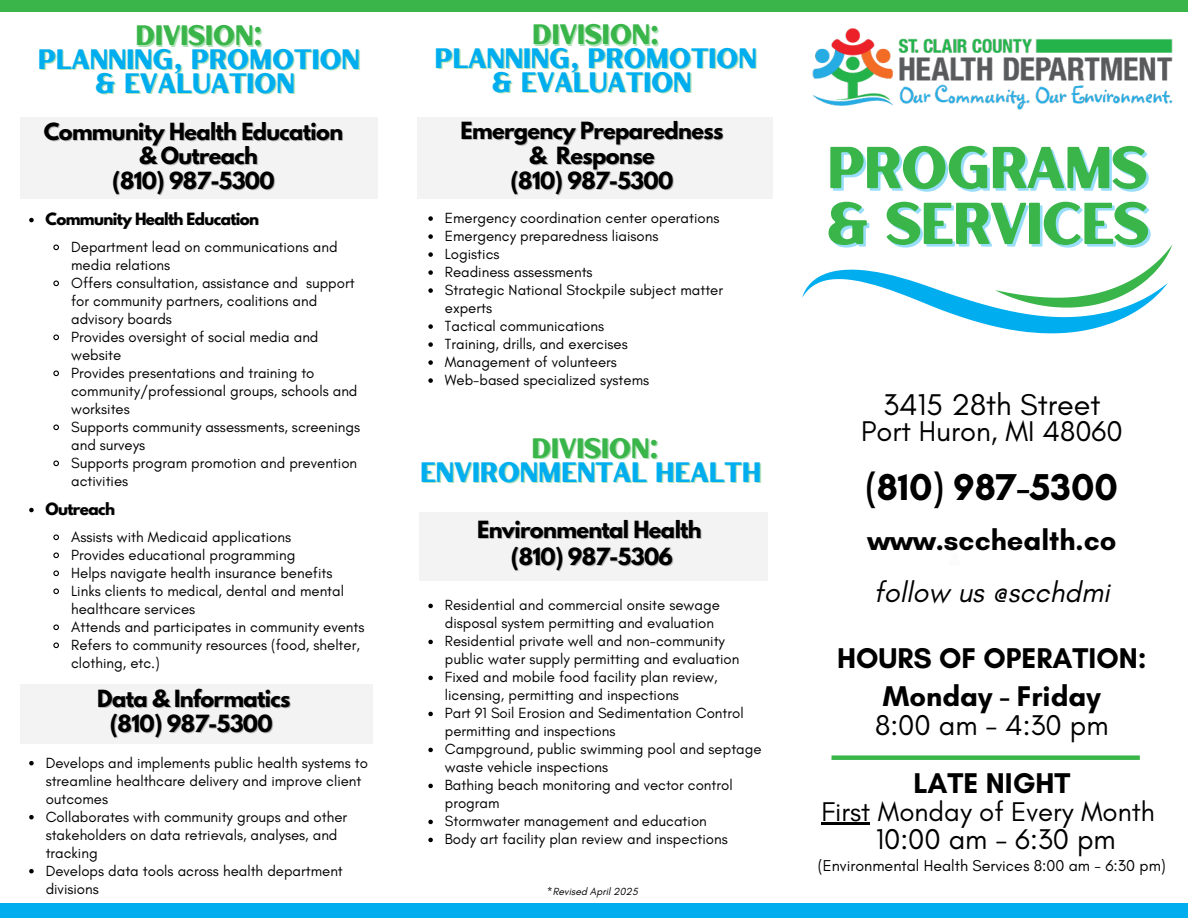
<style>
.page{position:relative;width:1188px;height:918px;background:#fff}
.page>*{position:absolute;margin:0;border:0;box-sizing:border-box;transform-origin:0 0}
.t1{font:58.95px "Hertical Sans Smooth";letter-spacing:-.045em;color:#39b54a}
.t2{font:700 38.1px "Glacial Indifference";color:#000}
.t3{font:30.6px "Glacial Indifference";color:#000}
.t4{font:700 29.1px/28.8px "Glacial Indifference";color:#000}
.t5{font:29.1px "Glacial Indifference";color:#000}
.t6{font:italic 29.1px "Glacial Indifference";color:#000}
.t7{font:28.05px/23.7px "Hertical Sans Smooth";letter-spacing:-.03em;color:#00aeef;text-align:center}
.t8{font:28.05px "Hertical Sans Smooth";letter-spacing:-.03em;color:#39b54a}
.t9{font:27.6px "Glacial Indifference";color:#000}
.t10{font:700 21px "League Spartan";letter-spacing:-.03em;color:#000}
.t11{font:16.05px "Glacial Indifference";color:#000}
.t12{font:15px/18px "Glacial Indifference";color:#000}
.t13{font:700 15px "League Spartan";letter-spacing:-.03em;color:#000}
.t14{font:italic 10.5px "Glacial Indifference";color:#000}
.s1{color:rgb(88 89 91/.4)}
.s2{font-weight:400}
</style>
<div class="page">
<div style="left:0;top:903px;width:1188px;height:15px;background:#00aeef"></div>
<div style="left:0;top:0;width:1188px;height:12px;background:#39b54a"></div>
<div style="left:832px;top:755px;width:308px;height:5px;background:#39b54a"></div>
<div style="left:20px;top:117px;width:358px;height:82px;background:#f3f3f4"></div>
<div style="left:20px;top:684px;width:353px;height:59px;background:#f3f3f4"></div>
<svg style="left:29px;top:761px;width:5px;height:4px"></svg>
<svg style="left:29px;top:815px;width:5px;height:4px"></svg>
<svg style="left:29px;top:869px;width:5px;height:4px"></svg>
<svg style="left:29px;top:508px;width:5px;height:4px"></svg>
<svg style="left:53px;top:534px;width:6px;height:7px"></svg>
<svg style="left:53px;top:552px;width:6px;height:7px"></svg>
<svg style="left:53px;top:570px;width:6px;height:7px"></svg>
<svg style="left:53px;top:588px;width:6px;height:7px"></svg>
<svg style="left:53px;top:624px;width:6px;height:7px"></svg>
<svg style="left:53px;top:642px;width:6px;height:7px"></svg>
<svg style="left:53px;top:244px;width:6px;height:7px"></svg>
<svg style="left:53px;top:280px;width:6px;height:7px"></svg>
<svg style="left:53px;top:334px;width:6px;height:7px"></svg>
<svg style="left:53px;top:370px;width:6px;height:7px"></svg>
<svg style="left:53px;top:424px;width:6px;height:7px"></svg>
<svg style="left:53px;top:460px;width:6px;height:7px"></svg>
<svg style="left:29px;top:218px;width:5px;height:4px"></svg>
<img style="left:812px;top:28px;width:361px;height:82px">
<hr style="left:821px;top:822px;width:49px;height:3px;background:#000">
<svg style="left:802px;top:245px;width:370px;height:89px"></svg>
<svg style="left:428px;top:216px;width:5px;height:5px"></svg>
<svg style="left:428px;top:234px;width:5px;height:5px"></svg>
<svg style="left:428px;top:252px;width:5px;height:5px"></svg>
<svg style="left:428px;top:270px;width:5px;height:5px"></svg>
<svg style="left:428px;top:288px;width:5px;height:5px"></svg>
<svg style="left:428px;top:324px;width:5px;height:5px"></svg>
<svg style="left:428px;top:342px;width:5px;height:5px"></svg>
<svg style="left:428px;top:360px;width:5px;height:5px"></svg>
<svg style="left:428px;top:378px;width:5px;height:5px"></svg>
<div style="left:417px;top:117px;width:356px;height:82px;background:#f3f3f4"></div>
<div style="left:419px;top:512px;width:349px;height:68px;background:#f3f3f4"></div>
<svg style="left:428px;top:604px;width:5px;height:4px"></svg>
<svg style="left:428px;top:640px;width:5px;height:4px"></svg>
<svg style="left:428px;top:676px;width:5px;height:4px"></svg>
<svg style="left:428px;top:712px;width:5px;height:4px"></svg>
<svg style="left:428px;top:748px;width:5px;height:4px"></svg>
<svg style="left:428px;top:784px;width:5px;height:4px"></svg>
<svg style="left:428px;top:820px;width:5px;height:4px"></svg>
<svg style="left:428px;top:838px;width:5px;height:4px"></svg>
<h4 class="t8" style="left:135px;top:16px;width:129px">DIVISION:</h4>
<p class="t7" style="left:37px;top:47px;width:325px">PLANNING, PROMOTION</p>
<p class="t7" style="left:94px;top:70px;width:203px">&amp; EVALUATION</p>
<h4 class="t10" style="left:44px;top:121px;width:301px">Community Health Education</h4>
<p class="t10" style="left:139px;top:146px;width:121px">&amp; Outreach</p>
<p class="t10" style="left:112px;top:170px;width:164px">(810) 987-5300</p>
<p class="t13" style="left:46px;top:211px;width:215px">Community Health Education</p>
<p class="t12" style="left:71px;top:238px;width:268px">Department lead on communications and media relations</p>
<p class="t12" style="left:71px;top:274px;width:285px">Offers consultation, assistance and support for community partners, coalitions and advisory boards</p>
<p class="t12" style="left:71px;top:328px;width:249px">Provides oversight of social media and website</p>
<p class="t12" style="left:71px;top:364px;width:288px">Provides presentations and training to community/professional groups, schools and worksites</p>
<p class="t12" style="left:71px;top:418px;width:291px">Supports community assessments, screenings and surveys</p>
<h4 class="t12" style="left:71px;top:454px;width:288px">Supports program promotion and prevention activities</h4>
<p class="t13" style="left:46px;top:501px;width:71px">Outreach</p>
<p class="t12" style="left:71px;top:528px;width:221px">Assists with Medicaid applications</p>
<p class="t12" style="left:71px;top:546px;width:226px">Provides educational programming</p>
<p class="t12" style="left:71px;top:564px;width:263px">Helps navigate health insurance benefits</p>
<p class="t12" style="left:71px;top:582px;width:274px">Links clients to medical, dental and mental healthcare services</p>
<p class="t12" style="left:71px;top:618px;width:295px">Attends and participates in community events</p>
<p class="t12" style="left:71px;top:636px;width:290px">Refers to community resources (food, shelter, clothing, etc.)</p>
<p class="t10" style="left:97px;top:688px;width:195px">Data &amp; Informatics</p>
<p class="t10" style="left:110px;top:713px;width:165px">(810) 987-5300</p>
<p class="t12" style="left:46px;top:753px;width:324px">Develops and implements public health systems to streamline healthcare delivery and improve client outcomes</p>
<p class="t12" style="left:46px;top:807px;width:303px">Collaborates with community groups and other stakeholders on data retrievals, analyses, and tracking</p>
<p class="t12" style="left:46px;top:861px;width:299px">Develops data tools across health department divisions</p>
<p class="t8" style="left:532px;top:15px;width:129px">DIVISION:</p>
<h3 class="t7" style="left:434px;top:45px;width:325px">PLANNING, PROMOTION &amp; EVALUATION</h3>
<p class="t10" style="left:461px;top:120px;width:264px">Emergency Preparedness</p>
<h6 class="t10" style="left:530px;top:145px;width:126px"><span class="s1">&amp;</span> Response</h6>
<h6 class="t10" style="left:510px;top:170px;width:165px">(810) 987-5300</h6>
<p class="t12" style="left:445px;top:209px;width:276px">Emergency coordination center operations</p>
<p class="t12" style="left:445px;top:227px;width:215px">Emergency preparedness liaisons</p>
<p class="t12" style="left:445px;top:245px;width:56px">Logistics</p>
<p class="t12" style="left:445px;top:263px;width:149px">Readiness assessments</p>
<p class="t12" style="left:445px;top:281px;width:280px">Strategic National Stockpile subject matter experts</p>
<p class="t12" style="left:445px;top:317px;width:161px">Tactical communications</p>
<p class="t12" style="left:445px;top:335px;width:184px">Training, drills, and exercises</p>
<p class="t12" style="left:445px;top:353px;width:174px">Management of volunteers</p>
<h1 class="t12" style="left:445px;top:371px;width:206px">Web-based specialized systems</h1>
<p class="t8" style="left:531px;top:429px;width:129px">DIVISION:</p>
<p class="t7" style="left:420px;top:459px;width:344px">ENVIRONMENTAL HEALTH</p>
<p class="t10" style="left:477px;top:519px;width:226px">Environmental Health</p>
<p class="t10" style="left:511px;top:546px;width:164px">(810) 987-5306</p>
<p class="t12" style="left:445px;top:596px;width:276px">Residential and commercial onsite sewage disposal system permitting and evaluation</p>
<p class="t12" style="left:445px;top:632px;width:296px">Residential private well and non-community public water supply permitting and evaluation</p>
<p class="t12" style="left:445px;top:668px;width:274px">Fixed and mobile food facility plan review, licensing, permitting and inspections</p>
<p class="t12" style="left:445px;top:704px;width:300px">Part 91 Soil Erosion and Sedimentation Control permitting and inspections</p>
<p class="t12" style="left:445px;top:740px;width:318px">Campground, public swimming pool and septage waste vehicle inspections</p>
<p class="t12" style="left:445px;top:776px;width:289px">Bathing beach monitoring and vector control program</p>
<p class="t12" style="left:445px;top:812px;width:264px">Stormwater management and education</p>
<p class="t12" style="left:445px;top:830px;width:284px">Body art facility plan review and inspections</p>
<p class="t14" style="left:547px;top:885px;width:92px">*Revised April 2025</p>
<p class="t1" style="left:826px;top:127px;width:324px">PROGRAMS</p>
<p class="t1" style="left:824px;top:183px;width:327px">&amp; SERVICES</p>
<p class="t3" style="left:883px;top:386px;width:219px">3415 28th Street</p>
<p class="t5" style="left:861px;top:414px;width:263px">Port Huron, MI 48060</p>
<p class="t2" style="left:866px;top:464px;width:254px">(810) 987-5300</p>
<p class="t4" style="left:867px;top:526px;width:251px">www.scchealth.co</p>
<p class="t6" style="left:874px;top:575px;width:238px">follow us @scchdmi</p>
<p class="t4" style="left:837px;top:643px;width:311px">HOURS OF OPERATION:</p>
<p class="t4" style="left:875px;top:682px;width:235px">Monday - Friday<br><span class="s2">8:00 am - 4:30 pm</span></p>
<p class="t4" style="left:913px;top:768px;width:159px">LATE NIGHT</p>
<p class="t9" style="left:821px;top:794px;width:335px">First Monday of Every Month</p>
<p class="t5" style="left:876px;top:821px;width:241px">10:00 am - 6:30 pm</p>
<p class="t11" style="left:818px;top:856px;width:349px">(Environmental Health Services 8:00 am - 6:30 pm)</p>
</div>
